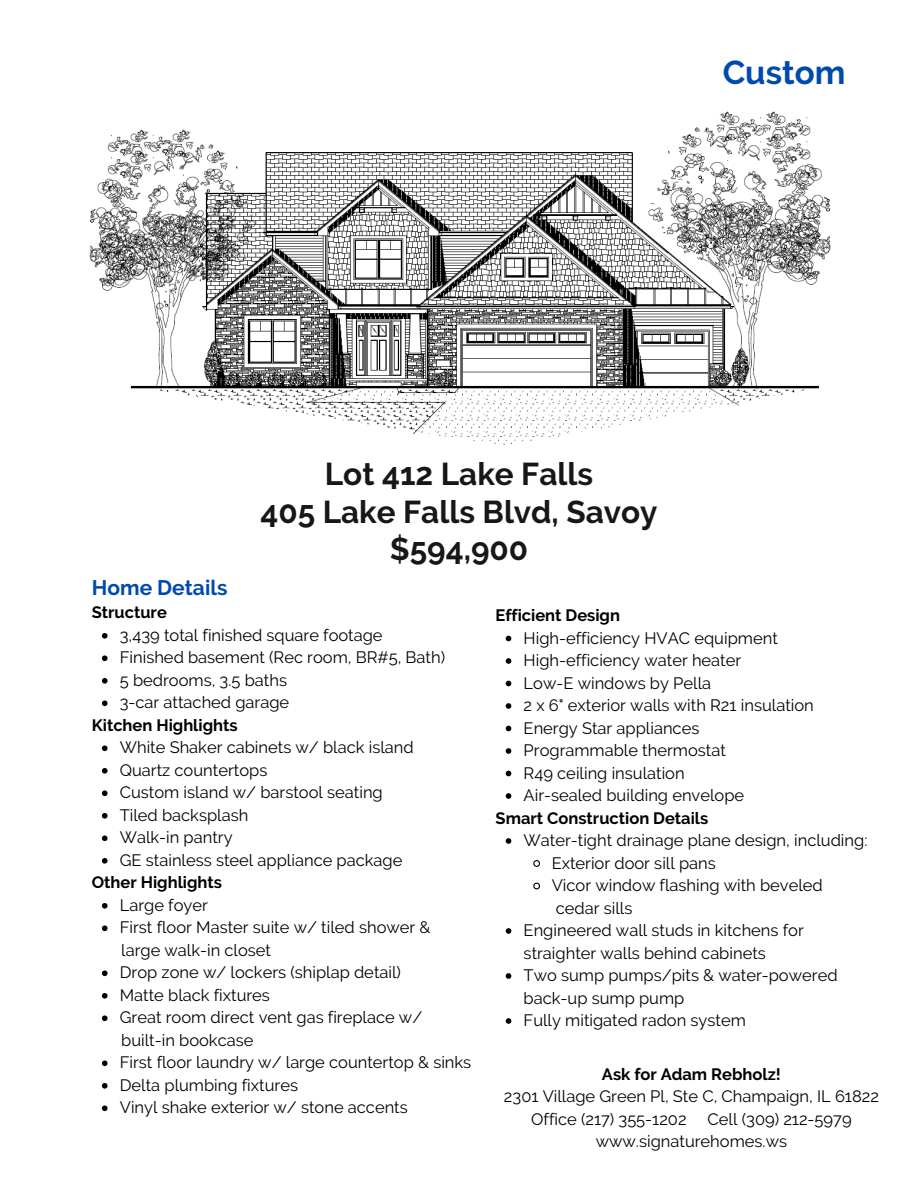
<style>
.page{position:relative;width:918px;height:1188px;background:#fff}
.page>*{position:absolute;margin:0;border:0;box-sizing:border-box;transform-origin:0 0}
.t1{font:700 33px "Raleway";color:#004aad}
.t2{font:700 31.5px "Raleway";color:#171717}
.t3{font:700 21px "Raleway";color:#004aad}
.t4{font:16.5px/22.5px "Raleway";color:#000}
.t5{font:700 16.5px "Raleway";color:#000}
</style>
<div class="page">
<img style="left:89px;top:111px;width:742px;height:334px">
<svg style="left:102px;top:633px;width:6px;height:6px"></svg>
<svg style="left:102px;top:655px;width:6px;height:6px"></svg>
<svg style="left:102px;top:678px;width:6px;height:6px"></svg>
<svg style="left:102px;top:700px;width:6px;height:6px"></svg>
<svg style="left:102px;top:745px;width:6px;height:6px"></svg>
<svg style="left:102px;top:768px;width:6px;height:6px"></svg>
<svg style="left:102px;top:790px;width:6px;height:6px"></svg>
<svg style="left:102px;top:813px;width:6px;height:6px"></svg>
<svg style="left:102px;top:835px;width:6px;height:6px"></svg>
<svg style="left:102px;top:858px;width:6px;height:6px"></svg>
<svg style="left:102px;top:903px;width:6px;height:6px"></svg>
<svg style="left:102px;top:925px;width:6px;height:6px"></svg>
<svg style="left:102px;top:970px;width:6px;height:6px"></svg>
<svg style="left:102px;top:993px;width:6px;height:6px"></svg>
<svg style="left:102px;top:1015px;width:6px;height:6px"></svg>
<svg style="left:102px;top:1060px;width:6px;height:6px"></svg>
<svg style="left:102px;top:1083px;width:6px;height:6px"></svg>
<svg style="left:102px;top:1105px;width:6px;height:6px"></svg>
<svg style="left:506px;top:636px;width:5px;height:5px"></svg>
<svg style="left:506px;top:658px;width:5px;height:6px"></svg>
<svg style="left:506px;top:681px;width:5px;height:5px"></svg>
<svg style="left:506px;top:703px;width:5px;height:6px"></svg>
<svg style="left:506px;top:726px;width:5px;height:5px"></svg>
<svg style="left:506px;top:748px;width:5px;height:6px"></svg>
<svg style="left:506px;top:771px;width:5px;height:5px"></svg>
<svg style="left:506px;top:793px;width:5px;height:6px"></svg>
<svg style="left:506px;top:838px;width:5px;height:6px"></svg>
<svg style="left:533px;top:860px;width:7px;height:7px"></svg>
<svg style="left:533px;top:882px;width:7px;height:8px"></svg>
<svg style="left:506px;top:928px;width:5px;height:6px"></svg>
<svg style="left:506px;top:973px;width:5px;height:6px"></svg>
<svg style="left:506px;top:1018px;width:5px;height:6px"></svg>
<p class="t1" style="left:723px;top:53px;width:124px">Custom</p>
<p class="t3" style="left:92px;top:575px;width:137px">Home Details</p>
<p class="t5" style="left:92px;top:603px;width:77px">Structure</p>
<p class="t2" style="left:325px;top:456px;width:270px">Lot 412 Lake Falls</p>
<p class="t2" style="left:260px;top:493px;width:399px">405 Lake Falls Blvd, Savoy</p>
<p class="t2" style="left:390px;top:530px;width:140px">$594,900</p>
<p class="t5" style="left:496px;top:606px;width:126px">Efficient Design</p>
<p class="t4" style="left:120px;top:624px;width:264px">3,439 total finished square footage</p>
<p class="t4" style="left:120px;top:646px;width:327px">Finished basement (Rec room, BR#5, Bath)</p>
<p class="t4" style="left:120px;top:669px;width:169px">5 bedrooms, 3.5 baths</p>
<p class="t4" style="left:120px;top:691px;width:171px">3-car attached garage</p>
<p class="t4" style="left:120px;top:736px;width:295px">White Shaker cabinets w/ black island</p>
<p class="t4" style="left:120px;top:759px;width:149px">Quartz countertops</p>
<p class="t4" style="left:120px;top:781px;width:264px">Custom island w/ barstool seating</p>
<p class="t4" style="left:120px;top:804px;width:130px">Tiled backsplash</p>
<p class="t4" style="left:120px;top:826px;width:114px">Walk-in pantry</p>
<p class="t4" style="left:120px;top:849px;width:284px">GE stainless steel appliance package</p>
<p class="t4" style="left:120px;top:894px;width:90px">Large foyer</p>
<p class="t4" style="left:120px;top:916px;width:312px">First floor Master suite w/ tiled shower &amp;</p>
<p class="t4" style="left:120px;top:961px;width:283px">Drop zone w/ lockers (shiplap detail)</p>
<p class="t4" style="left:120px;top:984px;width:152px">Matte black fixtures</p>
<p class="t4" style="left:120px;top:1006px;width:304px">Great room direct vent gas fireplace w/</p>
<p class="t4" style="left:120px;top:1051px;width:353px">First floor laundry w/ large countertop &amp; sinks</p>
<p class="t4" style="left:120px;top:1074px;width:180px">Delta plumbing fixtures</p>
<p class="t4" style="left:120px;top:1096px;width:290px">Vinyl shake exterior w/ stone accents</p>
<p class="t5" style="left:92px;top:715px;width:147px">Kitchen Highlights</p>
<p class="t5" style="left:92px;top:873px;width:132px">Other Highlights</p>
<p class="t4" style="left:121px;top:939px;width:151px">large walk-in closet</p>
<p class="t4" style="left:121px;top:1029px;width:134px">built-in bookcase</p>
<p class="t4" style="left:524px;top:626px;width:256px">High-efficiency HVAC equipment</p>
<p class="t4" style="left:524px;top:649px;width:219px">High-efficiency water heater</p>
<p class="t4" style="left:524px;top:671px;width:189px">Low-E windows by Pella</p>
<p class="t4" style="left:524px;top:694px;width:292px">2 x 6" exterior walls with R21 insulation</p>
<p class="t4" style="left:524px;top:716px;width:177px">Energy Star appliances</p>
<p class="t4" style="left:524px;top:739px;width:204px">Programmable thermostat</p>
<p class="t4" style="left:524px;top:761px;width:163px">R49 ceiling insulation</p>
<p class="t4" style="left:524px;top:784px;width:222px">Air-sealed building envelope</p>
<p class="t4" style="left:524px;top:829px;width:345px">Water-tight drainage plane design, including:</p>
<p class="t4" style="left:552px;top:851px;width:166px">Exterior door sill pans</p>
<p class="t4" style="left:552px;top:874px;width:273px">Vicor window flashing with beveled cedar sills</p>
<p class="t4" style="left:524px;top:919px;width:282px">Engineered wall studs in kitchens for straighter walls behind cabinets</p>
<p class="t4" style="left:524px;top:964px;width:315px">Two sump pumps/pits &amp; water-powered back-up sump pump</p>
<p class="t4" style="left:524px;top:1009px;width:224px">Fully mitigated radon system</p>
<p class="t5" style="left:496px;top:808px;width:214px">Smart Construction Details</p>
<p class="t5" style="left:602px;top:1064px;width:181px">Ask for Adam Rebholz!</p>
<p class="t4" style="left:504px;top:1085px;width:377px">2301 Village Green Pl, Ste C, Champaign, IL 61822</p>
<p class="t4" style="left:531px;top:1108px;width:157px">Office (217) 355-1202</p>
<p class="t4" style="left:708px;top:1108px;width:146px">Cell (309) 212-5979</p>
<p class="t4" style="left:596px;top:1130px;width:193px">www.signaturehomes.ws</p>
</div>
